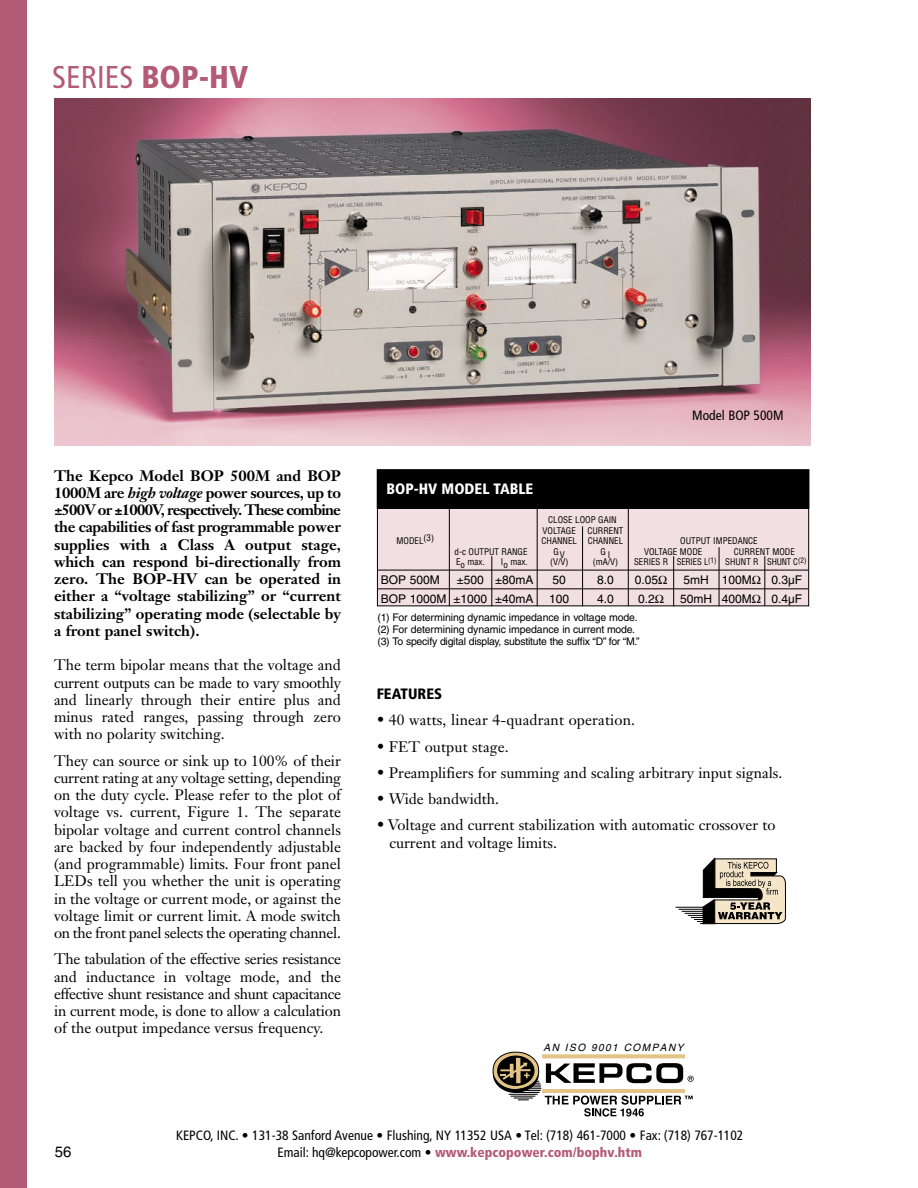
<style>
.page{position:relative;width:918px;height:1188px;background:#fff}
.page>*{position:absolute;margin:0;border:0;box-sizing:border-box;transform-origin:0 0}
.t1{font:condensed 31.5px "Frutiger";color:#b35a76}
.t2{font:15px/17.2px "Janson Text";color:#000;text-align:justify}
.t3{font:700 15px/17.2px "Janson Text";color:#000;text-align:justify}
.t4{font:900 condensed 15px "Frutiger";color:#fff}
.t5{font:900 condensed 15px "Frutiger";color:#000}
.t6{font:15px "Helvetica";color:#000}
.t7{font:condensed 13.5px/16.5px "Frutiger";color:#000;text-align:center}
.t8{font:12px "Helvetica";color:#000}
.t9{font:10.5px/12px "Helvetica";letter-spacing:-.01em;color:#000}
.t10{font:italic 10.2px "Helvetica";letter-spacing:.145em;color:#000}
.t11{font:condensed 9px/10.5px "Helvetica";color:#000}
.s1{font-weight:900}
.s2{font-style:italic}
.s3{font-weight:900;color:#b35a76}
</style>
<div class="page">
<div style="left:0;top:0;width:27px;height:1188px;background:#b35a76"></div>
<img style="left:55px;top:99px;width:756px;height:346px">
<div style="left:377px;top:470px;width:432px;height:136px;background:#f1dfe2"></div>
<hr style="left:378px;top:570px;width:430px;height:1px;background:#000">
<hr style="left:378px;top:588px;width:430px;height:1px;background:#000">
<div style="left:377px;top:470px;width:432px;height:136px;border:1px solid #000"></div>
<div style="left:377px;top:470px;width:432px;height:38px;background:#000"></div>
<div style="left:377px;top:470px;width:432px;height:39px;border:1px solid #000"></div>
<hr style="left:449px;top:508px;width:1px;height:98px;background:#000">
<hr style="left:537px;top:508px;width:1px;height:98px;background:#000">
<hr style="left:628px;top:508px;width:1px;height:98px;background:#000">
<hr style="left:582px;top:526px;width:1px;height:80px;background:#000">
<hr style="left:491px;top:556px;width:1px;height:50px;background:#000">
<hr style="left:719px;top:547px;width:1px;height:59px;background:#000">
<hr style="left:673px;top:556px;width:1px;height:50px;background:#000">
<hr style="left:764px;top:556px;width:1px;height:50px;background:#000">
<hr style="left:506px;top:1083px;width:34px;height:1px;background:#000">
<hr style="left:507px;top:1085px;width:34px;height:1px;background:#000">
<hr style="left:508px;top:1086px;width:33px;height:1px;background:#000">
<hr style="left:509px;top:1088px;width:32px;height:1px;background:#000">
<hr style="left:510px;top:1090px;width:30px;height:1px;background:#000">
<svg style="left:542px;top:1054px;width:143px;height:4px"></svg>
<hr style="left:543px;top:1089px;width:142px;height:4px;background:#e1c486">
<svg style="left:546px;top:1063px;width:148px;height:20px"></svg>
<svg style="left:545px;top:1096px;width:148px;height:21px"></svg>
<svg style="left:493px;top:1051px;width:46px;height:49px"></svg>
<svg style="left:676px;top:858px;width:110px;height:66px"></svg>
<h1 class="t1" style="left:52px;top:64px;width:197px">SERIES <span class="s1">BOP-HV</span></h1>
<p class="t3" style="left:54px;top:468px;width:289px">The Kepco Model BOP 500M and BOP 1000M are <span class="s2">high voltage</span> power sources, up to <span class="s2">±</span>500V or ±1000V, respectively. These combine the capabilities of fast programmable power supplies with a Class A output stage, which can respond bi-directionally from zero. The BOP-HV can be operated in either a “voltage stabilizing” or “current stabilizing” operating mode (selectable by a front panel switch).</p>
<p class="t2" style="left:54px;top:658px;width:289px">The term bipolar means that the voltage and current outputs can be made to vary smoothly and linearly through their entire plus and minus rated ranges, passing through zero with no polarity switching.</p>
<p class="t2" style="left:54px;top:753px;width:289px">They can source or sink up to 100% of their current rating at any voltage setting, depending on the duty cycle. Please refer to the plot of voltage vs. current, Figure 1. The separate bipolar voltage and current control channels are backed by four independently adjustable (and programmable) limits. Four front panel LEDs tell you whether the unit is operating in the voltage or current mode, or against the voltage limit or current limit. A mode switch on the front panel selects the operating channel.</p>
<p class="t2" style="left:54px;top:952px;width:289px">The tabulation of the effective series resistance and inductance in voltage mode, and the effective shunt resistance and shunt capacitance in current mode, is done to allow a calculation of the output impedance versus frequency.</p>
<p class="t4" style="left:386px;top:483px;width:148px">BOP-HV MODEL TABLE</p>
<p class="t7" style="left:692px;top:408px;width:93px">Model BOP 500M</p>
<p class="t11" style="left:543px;top:515px;width:76px;text-indent:6px">CLOSE LOOP GAIN<br>VOLTAGE</p>
<p class="t11" style="left:587px;top:526px;width:37px">CURRENT</p>
<p class="t11" style="left:397px;top:536px;width:39px">MODEL(3)</p>
<p class="t11" style="left:542px;top:536px;width:83px">CHANNEL CHANNEL</p>
<p class="t11" style="left:680px;top:536px;width:79px">OUTPUT IMPEDANCE</p>
<p class="t11" style="left:455px;top:547px;width:74px">d-c OUTPUT RANGE</p>
<p class="t11" style="left:554px;top:548px;width:13px">GV</p>
<p class="t11" style="left:601px;top:548px;width:11px">GI</p>
<p class="t11" style="left:644px;top:547px;width:60px">VOLTAGE MODE</p>
<p class="t11" style="left:734px;top:547px;width:62px">CURRENT MODE</p>
<p class="t11" style="left:456px;top:557px;width:30px">Eo max.</p>
<p class="t11" style="left:501px;top:557px;width:28px">Io max.</p>
<p class="t11" style="left:550px;top:557px;width:20px">(V/V)</p>
<p class="t11" style="left:593px;top:557px;width:27px">(mA/V)</p>
<p class="t11" style="left:634px;top:557px;width:174px">SERIES R SERIES L<sup>(1)</sup> SHUNT R SHUNT C<sup>(2)</sup></p>
<p class="t8" style="left:381px;top:575px;width:61px">BOP 500M</p>
<p class="t8" style="left:457px;top:575px;width:78px">±500 ±80mA</p>
<p class="t8" style="left:553px;top:575px;width:15px">50</p>
<p class="t8" style="left:597px;top:575px;width:18px">8.0</p>
<p class="t8" style="left:635px;top:575px;width:25px">0.05</p>
<p class="t8" style="left:684px;top:575px;width:70px">5mH 100M</p>
<p class="t8" style="left:772px;top:575px;width:32px">0.3µF</p>
<p class="t8" style="left:381px;top:594px;width:154px">BOP 1000M ±1000 ±40mA</p>
<p class="t8" style="left:549px;top:594px;width:22px">100</p>
<p class="t8" style="left:597px;top:594px;width:18px">4.0</p>
<p class="t8" style="left:638px;top:594px;width:18px">0.2</p>
<p class="t8" style="left:680px;top:594px;width:73px">50mH 400M</p>
<p class="t8" style="left:772px;top:594px;width:32px">0.4µF</p>
<p class="t9" style="left:377px;top:612px;width:264px">(1) For determining dynamic impedance in voltage mode. (2) For determining dynamic impedance in current mode. (3) To specify digital display, substitute the suffix “D” for “M.”</p>
<p class="t5" style="left:377px;top:688px;width:67px">FEATURES</p>
<p class="t2" style="left:377px;top:713px;width:260px">• 40 watts, linear 4-quadrant operation.</p>
<p class="t2" style="left:377px;top:739px;width:134px">• FET output stage.</p>
<p class="t2" style="left:377px;top:766px;width:407px">• Preamplifiers for summing and scaling arbitrary input signals.</p>
<p class="t2" style="left:377px;top:792px;width:124px">• Wide bandwidth.</p>
<p class="t2" style="left:389px;top:818px;width:388px;text-indent:-13px">• Voltage and current stabilization with automatic crossover to current and voltage limits.</p>
<p class="t10" style="left:544px;top:1044px;width:142px">AN ISO 9001 COMPANY</p>
<p class="t6" style="left:55px;top:1146px;width:18px">56</p>
<p class="t7" style="left:176px;top:1128px;width:569px">KEPCO, INC. • 131-38 Sanford Avenue • Flushing, NY 11352 USA • Tel: (718) 461-7000 • Fax: (718) 767-1102<br>Email: hq@kepcopower.com • <span class="s3">www.kepcopower.com/bophv.htm</span></p>
</div>
